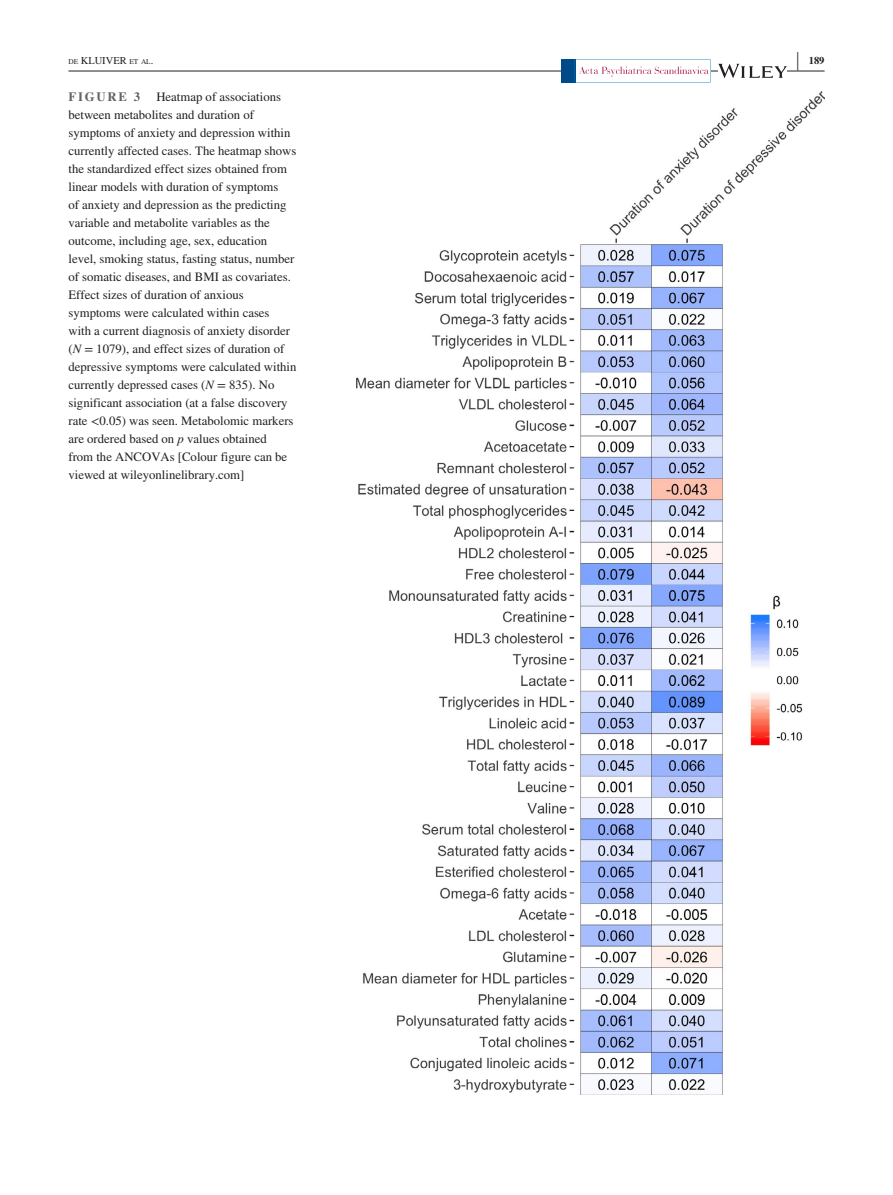
<style>
.page{position:relative;width:893px;height:1195px;background:#fff}
.page>*{position:absolute;margin:0;border:0;box-sizing:border-box;transform-origin:0 0}
.t1{font:700 25.95px "STIX";color:#231f20;scale:.36 1}
.t2{font:12.75px/18px "STIX";color:#231f20}
.t3{font:700 12.75px "STIX";letter-spacing:.14em;color:#636366}
.t4{font:10.5px "STIX";color:#231f20}
.t5{font:700 10.5px "STIX";color:#231f20}
.s1{font-size:7.35px}
.s2{font-style:italic}
</style>
<div class="page">
<hr style="left:68px;top:71px;width:756px;height:1px;background:#231f20">
<div style="left:562px;top:59px;width:14px;height:24px;background:#004a87"></div>
<svg style="left:575px;top:59px;width:136px;height:24px"></svg>
<svg style="left:718px;top:64px;width:69px;height:14px"></svg>
<img style="left:356px;top:91px;width:468px;height:1004px">
<h1 class="t1" style="left:797px;top:46px;width:7px">|</h1>
<p class="t4" style="left:68px;top:53px;width:86px"><span class="s1">DE</span> KLUIVER <span class="s1">ET AL</span>.</p>
<p class="t5" style="left:809px;top:54px;width:17px">189</p>
<p class="t3" style="left:68px;top:89px;width:73px">FIGURE 3</p>
<p class="t2" style="left:68px;top:88px;width:230px;text-indent:88px">Heatmap of associations between metabolites and duration of symptoms of anxiety and depression within currently affected cases. The heatmap shows the standardized effect sizes obtained from linear models with duration of symptoms<br>of anxiety and depression as the predicting variable and metabolite variables as the outcome, including age, sex, education level, smoking status, fasting status, number of somatic diseases, and BMI as covariates.<br>Effect sizes of duration of anxious symptoms were calculated within cases<br>with a current diagnosis of anxiety disorder (<span class="s2">N</span> = 1079), and effect sizes of duration of depressive symptoms were calculated within currently depressed cases (<span class="s2">N</span> = 835). No significant association (at a false discovery rate &lt;0.05) was seen. Metabolomic markers are ordered based on <span class="s2">p</span> values obtained<br>from the ANCOVAs [Colour figure can be viewed at wileyonlinelibrary.com]</p>
</div>
